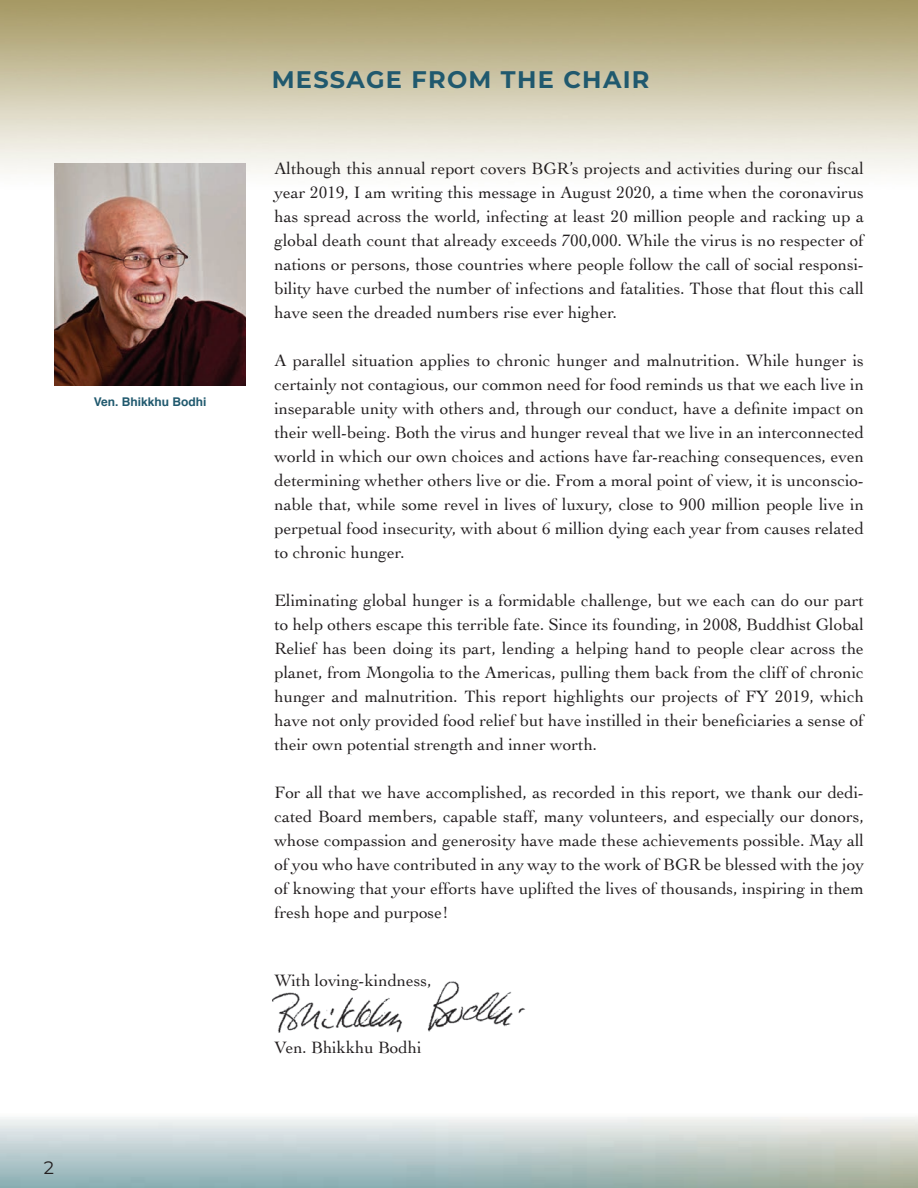
<style>
.page{position:relative;width:918px;height:1188px;background:#fff}
.page>*{position:absolute;margin:0;border:0;box-sizing:border-box;transform-origin:0 0}
.t1{font:700 24px "Montserrat";letter-spacing:.055em;color:#20596e}
.t2{font:18px "Montserrat";color:#231f20}
.t3{font:17.25px/24px "Cochin";color:#231f20;text-align:justify}
.t4{font:700 12px "Helvetica";color:#20596e}
</style>
<div class="page">
<img style="left:0;top:0;width:918px;height:174px">
<img style="left:54px;top:163px;width:192px;height:223px">
<svg style="left:915px;top:1114px;width:3px;height:74px"></svg>
<img style="left:272px;top:981px;width:253px;height:52px">
<p class="t4" style="left:94px;top:392px;width:114px">Ven. Bhikkhu Bodhi</p>
<p class="t2" style="left:44px;top:1155px;width:12px">2</p>
<h1 class="t1" style="left:272px;top:62px;width:379px">MESSAGE FROM THE CHAIR</h1>
<p class="t3" style="left:274px;top:156px;width:591px">Although this annual report covers BGR’s projects and activities during our fiscal year 2019, I am writing this message in August 2020, a time when the coronavirus has spread across the world, infecting at least 20 million people and racking up a global death count that already exceeds 700,000. While the virus is no respecter of nations or persons, those countries where people follow the call of social responsi&shy;bility have curbed the number of infections and fatalities. Those that flout this call have seen the dreaded numbers rise ever higher.</p>
<p class="t3" style="left:274px;top:348px;width:591px">A parallel situation applies to chronic hunger and malnutrition. While hunger is certainly not contagious, our common need for food reminds us that we each live in inseparable unity with others and, through our conduct, have a definite impact on their well-being. Both the virus and hunger reveal that we live in an interconnected world in which our own choices and actions have far-reaching consequences, even determining whether others live or die. From a moral point of view, it is unconscio&shy;nable that, while some revel in lives of luxury, close to 900 million people live in perpetual food insecurity, with about 6 million dying each year from causes related to chronic hunger.</p>
<p class="t3" style="left:274px;top:588px;width:591px">Eliminating global hunger is a formidable challenge, but we each can do our part to help others escape this terrible fate. Since its founding, in 2008, Buddhist Global Relief has been doing its part, lending a helping hand to people clear across the planet, from Mongolia to the Americas, pulling them back from the cliff of chronic hunger and malnutrition. This report highlights our projects of FY 2019, which have not only provided food relief but have instilled in their beneficiaries a sense of their own potential strength and inner worth.</p>
<p class="t3" style="left:274px;top:780px;width:591px">For all that we have accomplished, as recorded in this report, we thank our dedi&shy;cated Board members, capable staff, many volunteers, and especially our donors, whose compassion and generosity have made these achievements possible. May all of you who have contributed in any way to the work of BGR be blessed with the joy of knowing that your efforts have uplifted the lives of thousands, inspiring in them fresh hope and purpose!</p>
<p class="t3" style="left:274px;top:967px;width:159px">With loving-kindness,</p>
<p class="t3" style="left:274px;top:1035px;width:149px">Ven. Bhikkhu Bodhi</p>
</div>
